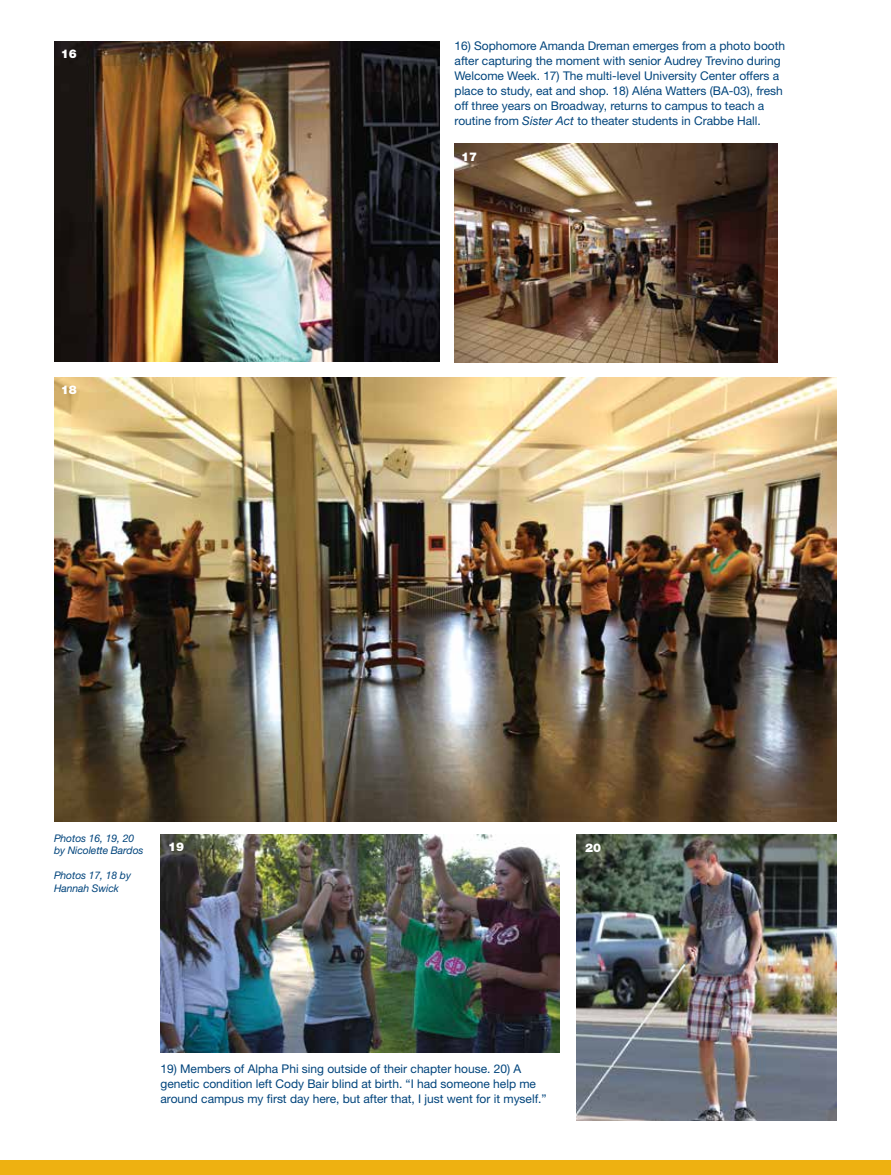
<style>
.page{position:relative;width:891px;height:1175px;background:#fff}
.page>*{position:absolute;margin:0;border:0;box-sizing:border-box;transform-origin:0 0}
.t1{font:12px/15px "Helvetica Neue LT Std";color:#00447c}
.t2{font:900 12px "Helvetica Neue LT Std";color:#fff}
.t3{font:italic 10.5px/12.6px "Helvetica Neue LT Std";letter-spacing:-.01em;color:#00447c}
.s1{font-style:italic}
</style>
<div class="page">
<div style="left:0;top:1160px;width:891px;height:14px;background:#eeb111"></div>
<img style="left:54px;top:42px;width:386px;height:319px">
<img style="left:577px;top:834px;width:260px;height:286px">
<img style="left:455px;top:143px;width:322px;height:219px">
<img style="left:54px;top:377px;width:783px;height:445px">
<img style="left:161px;top:834px;width:398px;height:218px">
<p class="t2" style="left:61px;top:47px;width:18px">16</p>
<p class="t2" style="left:61px;top:382px;width:18px">18</p>
<p class="t1" style="left:455px;top:38px;width:332px">16) Sophomore Amanda Dreman emerges from a photo booth after capturing the moment with senior Audrey Trevino during Welcome Week. 17) The multi-level University Center offers a place to study, eat and shop. 18) Aléna Watters (BA-03), fresh off three years on Broadway, returns to campus to teach a routine from <span class="s1">Sister Act</span> to theater students in Crabbe Hall.</p>
<p class="t2" style="left:461px;top:149px;width:18px">17</p>
<p class="t3" style="left:54px;top:831px;width:91px">Photos 16, 19, 20 by Nicolette Bardos</p>
<p class="t3" style="left:54px;top:869px;width:79px">Photos 17, 18 by<br>Hannah Swick</p>
<p class="t2" style="left:168px;top:839px;width:18px">19</p>
<p class="t2" style="left:585px;top:840px;width:18px">20</p>
<p class="t1" style="left:161px;top:1060px;width:388px">19) Members of Alpha Phi sing outside of their chapter house. 20) A genetic condition left Cody Bair blind at birth. “I had someone help me around campus my first day here, but after that, I just went for it myself.”</p>
</div>
